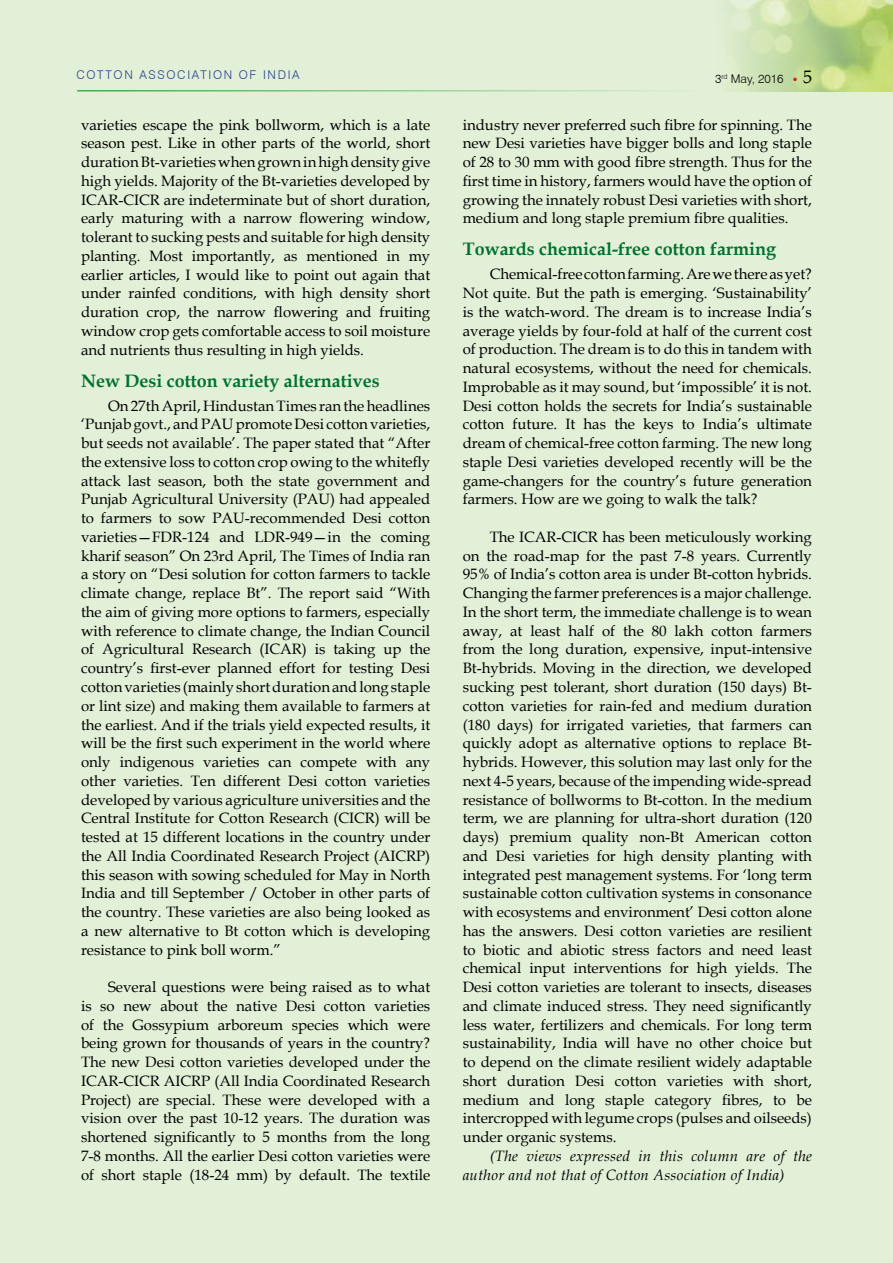
<style>
.page{position:relative;width:893px;height:1263px;background:#e3f0d8}
.page>*{position:absolute;margin:0;border:0;box-sizing:border-box;transform-origin:0 0}
.t1{font:700 18px "Book Antiqua";color:#00722e}
.t2{font:15px/18.8px "Book Antiqua";color:#000;text-align:justify}
.t3{font:italic 15px/18.8px "Book Antiqua";letter-spacing:.02em;color:#000}
.t4{font:300 12px "Swiss 721 BT";letter-spacing:.14em;color:#25408f}
.t5{font:300 12px "Swiss 721 BT";color:#000}
.s1{font-family:"Book Antiqua";font-weight:400;font-size:18px}
</style>
<div class="page">
<img style="left:727px;top:0;width:166px;height:91px">
<hr style="left:77px;top:90px;width:628px;height:2px;background:#41ad49">
<svg style="left:793px;top:78px;width:4px;height:3px"></svg>
<p class="t4" style="left:76px;top:67px;width:225px">COTTON ASSOCIATION OF INDIA</p>
<p class="t5" style="left:715px;top:71px;width:99px">3<sup>RD</sup> MAY, 2016 <span class="s1">5</span></p>
<p class="t2" style="left:81px;top:115px;width:351px">varieties escape the pink bollworm, which is a late season pest. Like in other parts of the world, short duration Bt-varieties when grown in high density give high yields. Majority of the Bt-varieties developed by ICAR-CICR are indeterminate but of short duration, early maturing with a narrow flowering window, tolerant to sucking pests and suitable for high density planting. Most importantly, as mentioned in my earlier articles, I would like to point out again that under rainfed conditions, with high density short duration crop, the narrow flowering and fruiting window crop gets comfortable access to soil moisture and nutrients thus resulting in high yields.</p>
<p class="t1" style="left:81px;top:368px;width:300px">New Desi cotton variety alternatives</p>
<p class="t2" style="left:81px;top:396px;width:351px;text-indent:27px">On 27th April, Hindustan Times ran the headlines ‘Punjab govt., and PAU promote Desi cotton varieties, but seeds not available’. The paper stated that “After the extensive loss to cotton crop owing to the whitefly attack last season, both the state government and Punjab Agricultural University (PAU) had appealed to farmers to sow PAU-recommended Desi cotton varieties—FDR-124 and LDR-949—in the coming kharif season” On 23rd April, The Times of India ran a story on “Desi solution for cotton farmers to tackle climate change, replace Bt”. The report said “With the aim of giving more options to farmers, especially with reference to climate change, the Indian Council of Agricultural Research (ICAR) is taking up the country’s first-ever planned effort for testing Desi cotton varieties (mainly short duration and long staple or lint size) and making them available to farmers at the earliest. And if the trials yield expected results, it will be the first such experiment in the world where only indigenous varieties can compete with any other varieties. Ten different Desi cotton varieties developed by various agriculture universities and the Central Institute for Cotton Research (CICR) will be tested at 15 different locations in the country under the All India Coordinated Research Project (AICRP) this season with sowing scheduled for May in North India and till September / October in other parts of the country. These varieties are also being looked as a new alternative to Bt cotton which is developing resistance to pink boll worm.”</p>
<p class="t2" style="left:81px;top:977px;width:351px;text-indent:27px">Several questions were being raised as to what is so new about the native Desi cotton varieties of the Gossypium arboreum species which were being grown for thousands of years in the country?<br>The new Desi cotton varieties developed under the ICAR-CICR AICRP (All India Coordinated Research Project) are special. These were developed with a vision over the past 10-12 years. The duration was shortened significantly to 5 months from the long 7-8 months. All the earlier Desi cotton varieties were of short staple (18-24 mm) by default. The textile</p>
<p class="t2" style="left:463px;top:115px;width:351px">industry never preferred such fibre for spinning. The new Desi varieties have bigger bolls and long staple of 28 to 30 mm with good fibre strength. Thus for the first time in history, farmers would have the option of growing the innately robust Desi varieties with short, medium and long staple premium fibre qualities.</p>
<p class="t1" style="left:463px;top:237px;width:315px">Towards chemical-free cotton farming</p>
<p class="t2" style="left:463px;top:265px;width:351px;text-indent:27px">Chemical-free cotton farming. Are we there as yet?<br>Not quite. But the path is emerging. ‘Sustainability’ is the watch-word. The dream is to increase India’s average yields by four-fold at half of the current cost of production. The dream is to do this in tandem with natural ecosystems, without the need for chemicals.<br>Improbable as it may sound, but ‘impossible’ it is not.<br>Desi cotton holds the secrets for India’s sustainable cotton future. It has the keys to India’s ultimate dream of chemical-free cotton farming. The new long staple Desi varieties developed recently will be the game-changers for the country’s future generation farmers. How are we going to walk the talk?</p>
<p class="t2" style="left:463px;top:527px;width:351px;text-indent:27px">The ICAR-CICR has been meticulously working on the road-map for the past 7-8 years. Currently 95% of India’s cotton area is under Bt-cotton hybrids.<br>Changing the farmer preferences is a major challenge.<br>In the short term, the immediate challenge is to wean away, at least half of the 80 lakh cotton farmers from the long duration, expensive, input-intensive Bt-hybrids. Moving in the direction, we developed sucking pest tolerant, short duration (150 days) Bt&shy;cotton varieties for rain-fed and medium duration (180 days) for irrigated varieties, that farmers can quickly adopt as alternative options to replace Bt&shy;hybrids. However, this solution may last only for the next 4-5 years, because of the impending wide-spread resistance of bollworms to Bt-cotton. In the medium term, we are planning for ultra-short duration (120 days) premium quality non-Bt American cotton and Desi varieties for high density planting with integrated pest management systems. For ‘long term sustainable cotton cultivation systems in consonance with ecosystems and environment’ Desi cotton alone has the answers. Desi cotton varieties are resilient to biotic and abiotic stress factors and need least chemical input interventions for high yields. The Desi cotton varieties are tolerant to insects, diseases and climate induced stress. They need significantly less water, fertilizers and chemicals. For long term sustainability, India will have no other choice but to depend on the climate resilient widely adaptable short duration Desi cotton varieties with short, medium and long staple category fibres, to be intercropped with legume crops (pulses and oilseeds) under organic systems.</p>
<p class="t3" style="left:463px;top:1146px;width:351px;text-indent:27px">(The views expressed in this column are of the author and not that of Cotton Association of India)</p>
</div>
